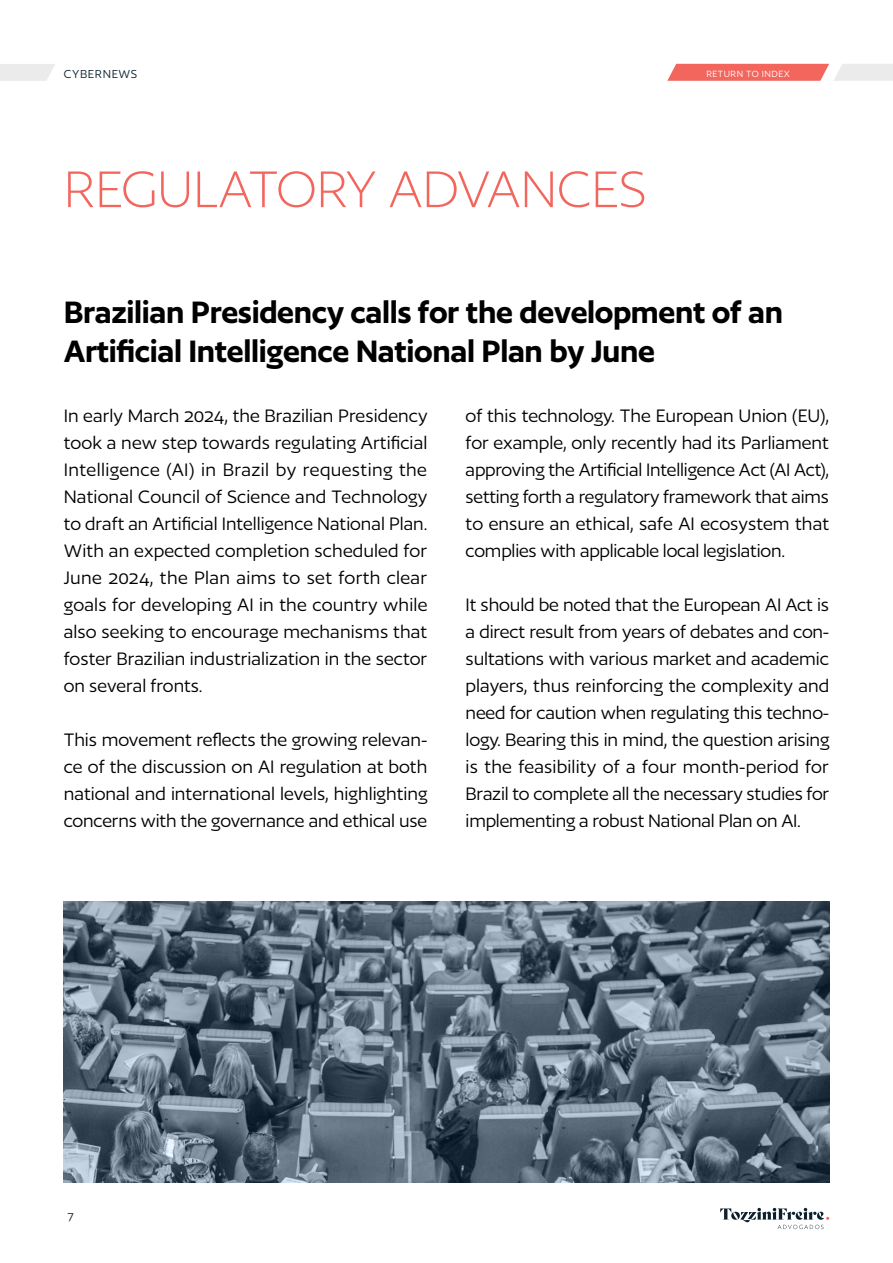
<style>
.page{position:relative;width:893px;height:1263px;background:#fff}
.page>*{position:absolute;margin:0;border:0;box-sizing:border-box;transform-origin:0 0}
.t1{font:300 60px "Author";color:#f2665e}
.t2{font:600 36px/39px "Author";letter-spacing:-.01em;color:#000}
.t3{font:21px/27px "Author";letter-spacing:-.01em;color:#000;text-align:justify}
.t4{font:13.5px "Author";letter-spacing:.05em;color:#0b2430}
.t5{font:10.5px "Author";letter-spacing:.05em;color:#fff}
</style>
<div class="page">
<svg style="left:720px;top:1208px;width:109px;height:21px"></svg>
<svg style="left:0;top:64px;width:55px;height:17px"></svg>
<svg style="left:667px;top:64px;width:226px;height:17px;background:#f1938e"></svg>
<img style="left:64px;top:901px;width:765px;height:282px">
<p class="t4" style="left:64px;top:67px;width:75px">CYBERNEWS</p>
<h1 class="t1" style="left:64px;top:159px;width:584px">REGULATORY ADVANCES</h1>
<p class="t5" style="left:706px;top:68px;width:85px">RETURN TO INDEX</p>
<h2 class="t2" style="left:64px;top:292px;width:721px">Brazilian Presidency calls for the development of an<br>Artificial Intelligence National Plan by June</h2>
<p class="t3" style="left:64px;top:402px;width:365px">In early March 2024, the Brazilian Presidency took a new step towards regulating Artificial Intelligence (AI) in Brazil by requesting the National Council of Science and Technology to draft an Artificial Intelligence National Plan.<br>With an expected completion scheduled for June 2024, the Plan aims to set forth clear goals for developing AI in the country while also seeking to encourage mechanisms that foster Brazilian industrialization in the sector on several fronts.</p>
<p class="t3" style="left:466px;top:402px;width:365px">of this technology. The European Union (EU), for example, only recently had its Parliament approving the Artificial Intelligence Act (AI Act), setting forth a regulatory framework that aims to ensure an ethical, safe AI ecosystem that complies with applicable local legislation.</p>
<p class="t3" style="left:466px;top:591px;width:365px">It should be noted that the European AI Act is a direct result from years of debates and con&shy;sultations with various market and academic players, thus reinforcing the complexity and need for caution when regulating this techno&shy;logy. Bearing this in mind, the question arising is the feasibility of a four month-period for Brazil to complete all the necessary studies for implementing a robust National Plan on AI.</p>
<p class="t3" style="left:64px;top:726px;width:365px">This movement reflects the growing relevan&shy;ce of the discussion on AI regulation at both national and international levels, highlighting concerns with the governance and ethical use</p>
<p class="t4" style="left:68px;top:1209px;width:8px">7</p>
</div>
